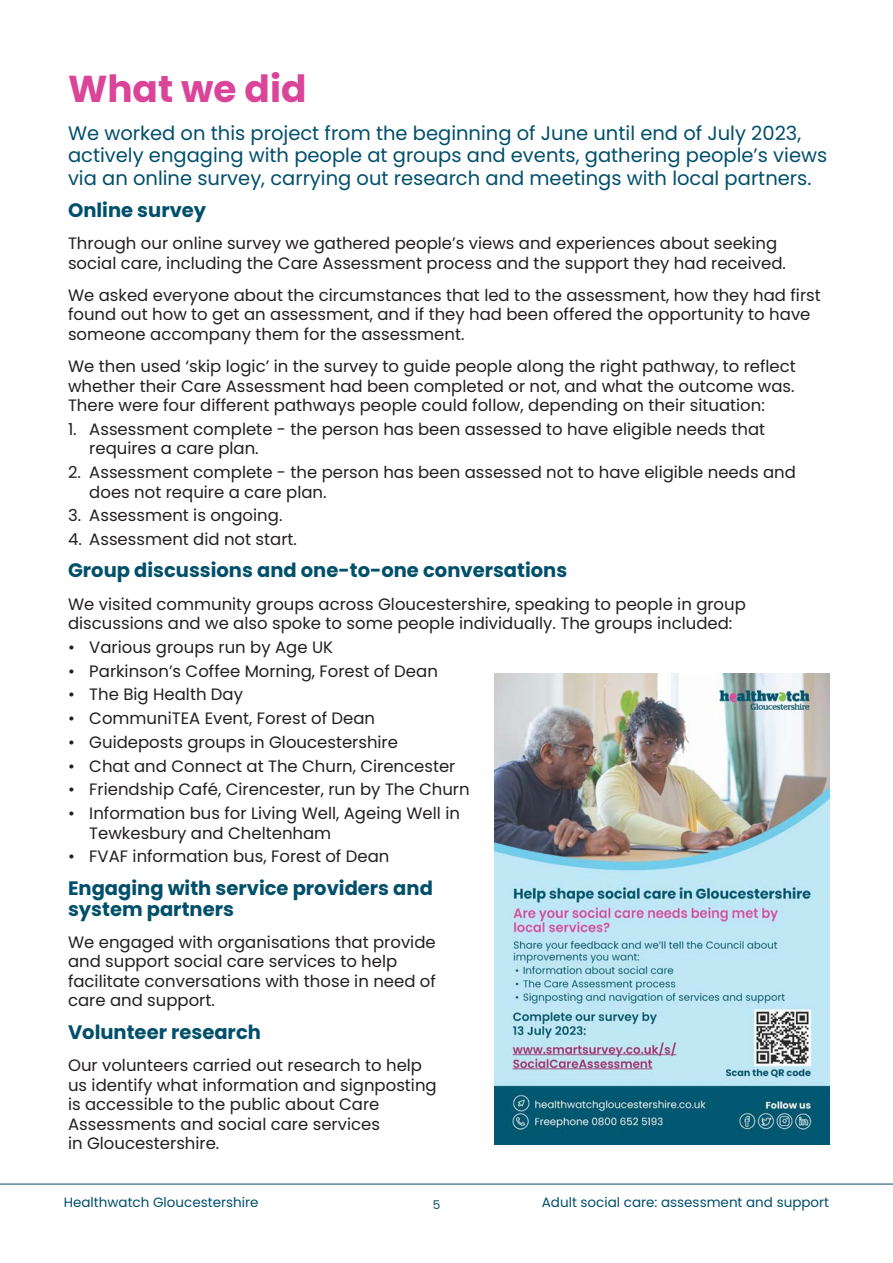
<style>
.page{position:relative;width:893px;height:1263px;background:#fff}
.page>*{position:absolute;margin:0;border:0;box-sizing:border-box;transform-origin:0 0}
.t1{font:700 37.5px "Poppins";color:#da4599}
.Content_paragraphs{font:19.5px/22.5px "Poppins";color:#004f6b}
.Content_paragraphs-2{font:700 19.5px/21px "Poppins";color:#004f6b}
.Content_paragraphs-3{font:16.5px/19.5px "Poppins";color:#231f20}
.t2{font:13.5px "Poppins";color:#004f6b}
.t3{font:12px "Poppins";color:#004f6b}
</style>
<div class="page">
<hr style="left:0;top:1184px;width:893px;height:1px;background:#004f6b">
<img style="left:495px;top:673px;width:334px;height:471px">
<p class="t1" style="left:68px;top:67px;width:240px">What we did</p>
<p class="Content_paragraphs" style="left:68px;top:122px;width:761px">We worked on this project from the beginning of June until end of July 2023, actively engaging with people at groups and events, gathering people’s views via an online survey, carrying out research and meetings with local partners.</p>
<p class="Content_paragraphs-2" style="left:68px;top:200px;width:140px">Online survey</p>
<p class="Content_paragraphs-3" style="left:68px;top:234px;width:719px">Through our online survey we gathered people’s views and experiences about seeking social care, including the Care Assessment process and the support they had received.</p>
<p class="Content_paragraphs-3" style="left:68px;top:285px;width:754px">We asked everyone about the circumstances that led to the assessment, how they had first found out how to get an assessment, and if they had been offered the opportunity to have someone accompany them for the assessment.</p>
<p class="Content_paragraphs-3" style="left:68px;top:357px;width:729px;text-align:justify">We then used ‘skip logic’ in the survey to guide people along the right pathway, to reflect whether their Care Assessment had been completed or not, and what the outcome was.<br>There were four different pathways people could follow, depending on their situation:</p>
<p class="Content_paragraphs-3" style="left:89px;top:419px;width:677px;text-indent:-21px">1. Assessment complete - the person has been assessed to have eligible needs that requires a care plan.</p>
<p class="Content_paragraphs-3" style="left:89px;top:463px;width:708px;text-indent:-21px">2. Assessment complete - the person has been assessed not to have eligible needs and does not require a care plan.</p>
<p class="Content_paragraphs-3" style="left:68px;top:506px;width:216px">3. Assessment is ongoing.</p>
<p class="Content_paragraphs-3" style="left:68px;top:530px;width:230px">4. Assessment did not start.</p>
<p class="Content_paragraphs-2" style="left:68px;top:560px;width:501px">Group discussions and one-to-one conversations</p>
<p class="Content_paragraphs-3" style="left:68px;top:594px;width:679px">We visited community groups across Gloucestershire, speaking to people in group discussions and we also spoke to some people individually. The groups included:</p>
<p class="Content_paragraphs-3" style="left:68px;top:637px;width:266px">• Various groups run by Age UK</p>
<p class="Content_paragraphs-3" style="left:68px;top:661px;width:371px">• Parkinson’s Coffee Morning, Forest of Dean</p>
<p class="Content_paragraphs-3" style="left:68px;top:685px;width:177px">• The Big Health Day</p>
<p class="Content_paragraphs-3" style="left:68px;top:709px;width:309px">• CommuniTEA Event, Forest of Dean</p>
<p class="Content_paragraphs-3" style="left:68px;top:732px;width:331px">• Guideposts groups in Gloucestershire</p>
<p class="Content_paragraphs-3" style="left:68px;top:756px;width:389px">• Chat and Connect at The Churn, Cirencester</p>
<p class="Content_paragraphs-3" style="left:68px;top:780px;width:403px">• Friendship Café, Cirencester, run by The Churn</p>
<p class="Content_paragraphs-3" style="left:89px;top:804px;width:372px;text-indent:-21px">• Information bus for Living Well, Ageing Well in<br>Tewkesbury and Cheltenham</p>
<p class="Content_paragraphs-3" style="left:68px;top:847px;width:323px">• FVAF information bus, Forest of Dean</p>
<p class="Content_paragraphs-2" style="left:68px;top:877px;width:366px">Engaging with service providers and system partners</p>
<p class="Content_paragraphs-3" style="left:68px;top:932px;width:369px">We engaged with organisations that provide and support social care services to help facilitate conversations with those in need of care and support.</p>
<p class="Content_paragraphs-2" style="left:68px;top:1021px;width:194px">Volunteer research</p>
<p class="Content_paragraphs-3" style="left:68px;top:1055px;width:370px">Our volunteers carried out research to help us identify what information and signposting is accessible to the public about Care Assessments and social care services<br>in Gloucestershire.</p>
<p class="t2" style="left:64px;top:1194px;width:196px">Healthwatch Gloucestershire</p>
<p class="t3" style="left:433px;top:1198px;width:9px">5</p>
<p class="t2" style="left:542px;top:1194px;width:289px">Adult social care: assessment and support</p>
</div>
